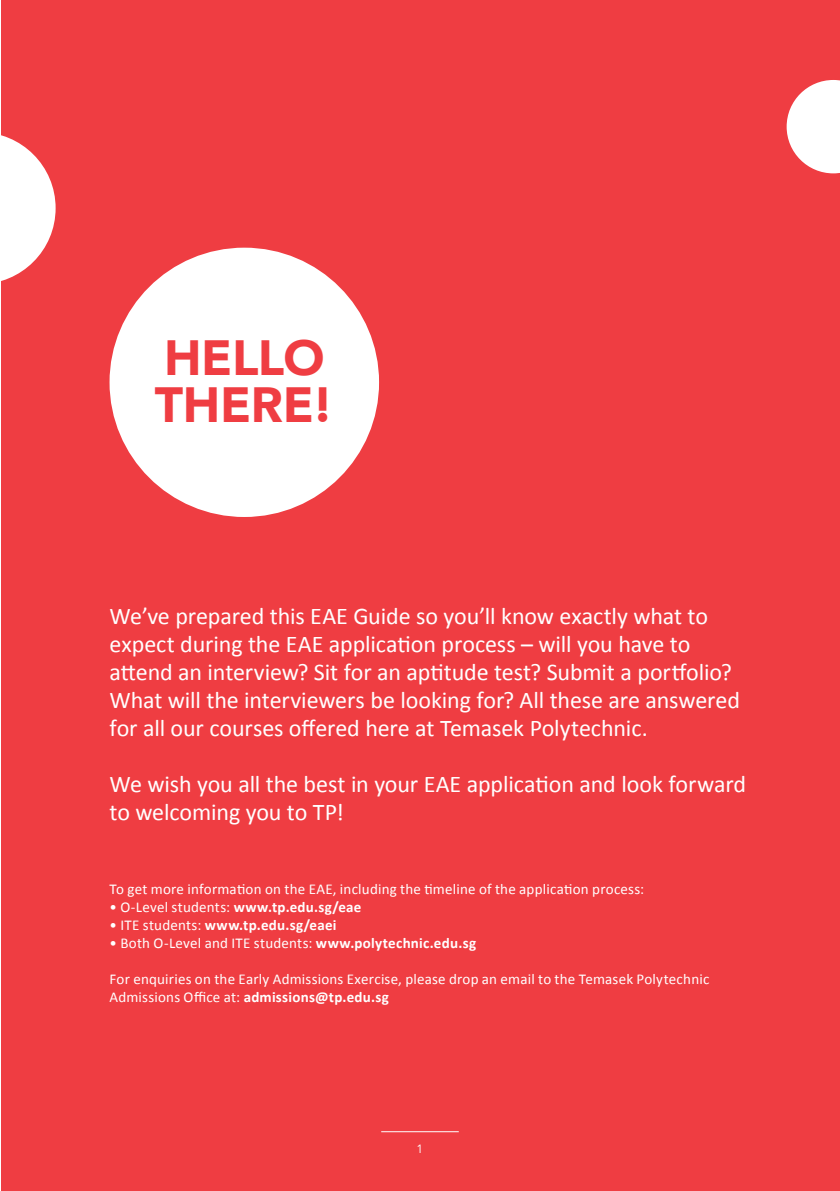
<style>
.page{position:relative;width:840px;height:1191px;background:#fff}
.page>*{position:absolute;margin:0;border:0;box-sizing:border-box;transform-origin:0 0}
.t1{font:900 49.4px/46.6px "Avenir";letter-spacing:-.005em;color:#ef3d42}
.t2{font:24px/28px "Calibri";letter-spacing:-.005em;color:#fff}
.t3{font:15px/18px "Calibri";letter-spacing:.015em;color:#fff}
.t4{font:700 15px "Calibri";letter-spacing:.02em;color:#fff}
.t5{font:12px "Avenir";color:#fff}
.s1{font-weight:700}
.s2{font-weight:400}
</style>
<div class="page">
<div style="left:1px;top:0;width:838px;height:1191px;background:#ef3d42"></div>
<div style="left:109px;top:248px;width:270px;height:269px;background:#fff;border-radius:50%"></div>
<svg style="left:786px;top:80px;width:53px;height:93px"></svg>
<svg style="left:1px;top:135px;width:55px;height:146px"></svg>
<hr style="left:381px;top:1131px;width:77px;height:1px;background:#fff">
<h1 class="t1" style="left:155px;top:334px;width:180px">HELLO<br>THERE!</h1>
<p class="t2" style="left:109px;top:600px;width:631px">We’ve prepared this EAE Guide so you’ll know exactly what to expect during the EAE application process – will you have to attend an interview? Sit for an aptitude test? Submit a portfolio?<br>What will the interviewers be looking for? All these are answered for all our courses offered here at Temasek Polytechnic.</p>
<p class="t2" style="left:109px;top:768px;width:638px">We wish you all the best in your EAE application and look forward to welcoming you to TP!</p>
<p class="t3" style="left:109px;top:879px;width:536px">To get more information on the EAE, including the timeline of the application process:</p>
<p class="t3" style="left:109px;top:897px;width:253px">• O-Level students: <span class="s1">www.tp.edu.sg/eae</span></p>
<p class="t4" style="left:109px;top:915px;width:228px"><span class="s2">• ITE students:</span> www.tp.edu.sg/eaei</p>
<p class="t3" style="left:109px;top:933px;width:368px">• Both O-Level and ITE students: <span class="s1">www.polytechnic.edu.sg</span></p>
<p class="t3" style="left:109px;top:969px;width:601px">For enquiries on the Early Admissions Exercise, please drop an email to the Temasek Polytechnic<br>Admissions Office at: <span class="s1">admissions@tp.edu.sg</span></p>
<p class="t5" style="left:416px;top:1141px;width:8px">1</p>
</div>
